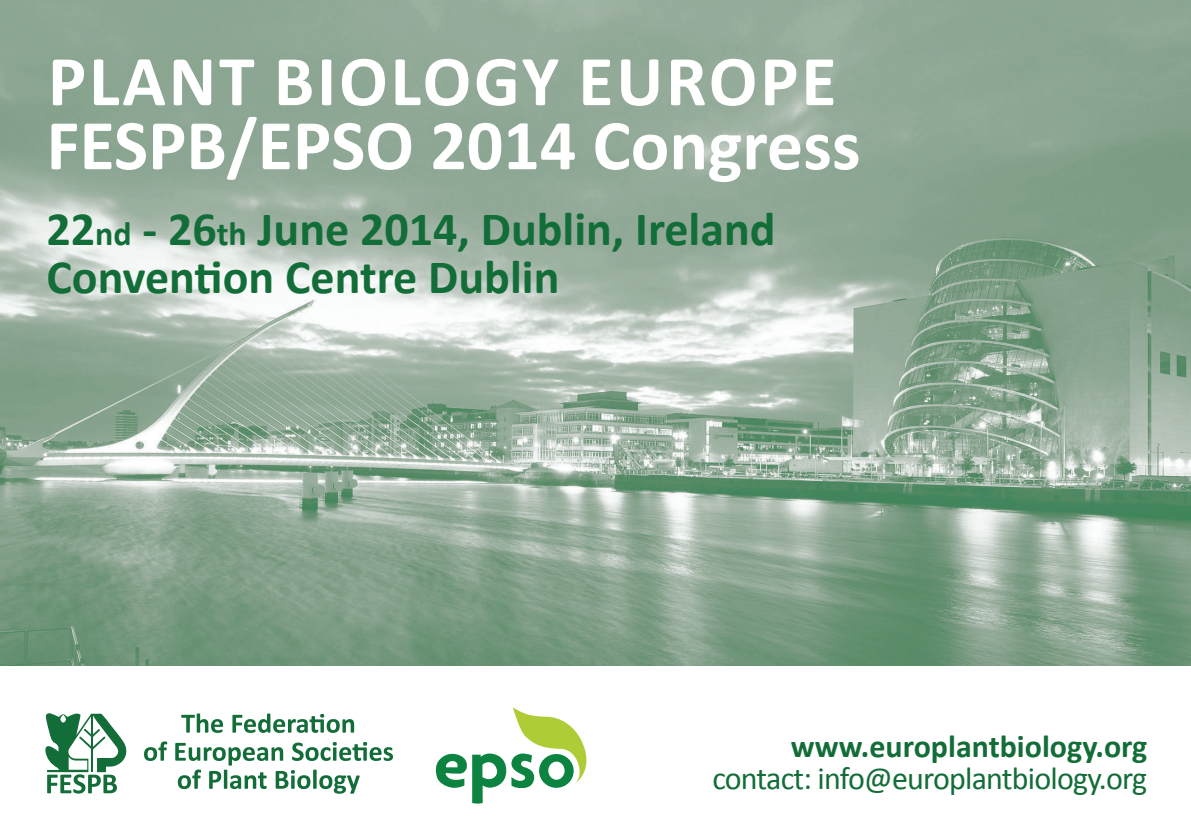
<style>
.page{position:relative;width:1191px;height:840px;background:#fff}
.page>*{position:absolute;margin:0;border:0;box-sizing:border-box;transform-origin:0 0}
.t1{font:700 72px "Calibri";color:#fff}
.t2{font:700 72px "Calibri";letter-spacing:.04em;color:#fff}
.t3{font:700 48px "Calibri";color:#136d38}
.t4{font:32px "Calibri";letter-spacing:-.025em;color:#136d38}
.t5{font:700 32px "Calibri";color:#136d38}
.s1{font-size:34px}
</style>
<div class="page">
<img style="left:0;top:0;width:1191px;height:665px">
<svg style="left:45px;top:713px;width:82px;height:80px"></svg>
<svg style="left:181px;top:713px;width:42px;height:19px"></svg>
<svg style="left:232px;top:713px;width:122px;height:19px"></svg>
<svg style="left:144px;top:741px;width:23px;height:19px"></svg>
<svg style="left:175px;top:742px;width:218px;height:51px"></svg>
<svg style="left:436px;top:707px;width:150px;height:96px"></svg>
<p class="t2" style="left:48px;top:35px;width:790px">PLANT BIOLOGY EUROPE</p>
<p class="t1" style="left:46px;top:99px;width:815px">FESPB/EPSO 2014 Congress</p>
<p class="t3" style="left:46px;top:198px;width:730px">22<span class="s1">nd</span> - 26<span class="s1">th</span> June 2014, Dublin, Ireland</p>
<p class="t3" style="left:46px;top:246px;width:514px">Convention Centre Dublin</p>
<p class="t5" style="left:791px;top:725px;width:358px">www.europlantbiology.org</p>
<p class="t4" style="left:712px;top:757px;width:436px">contact: info@europlantbiology.org</p>
</div>
